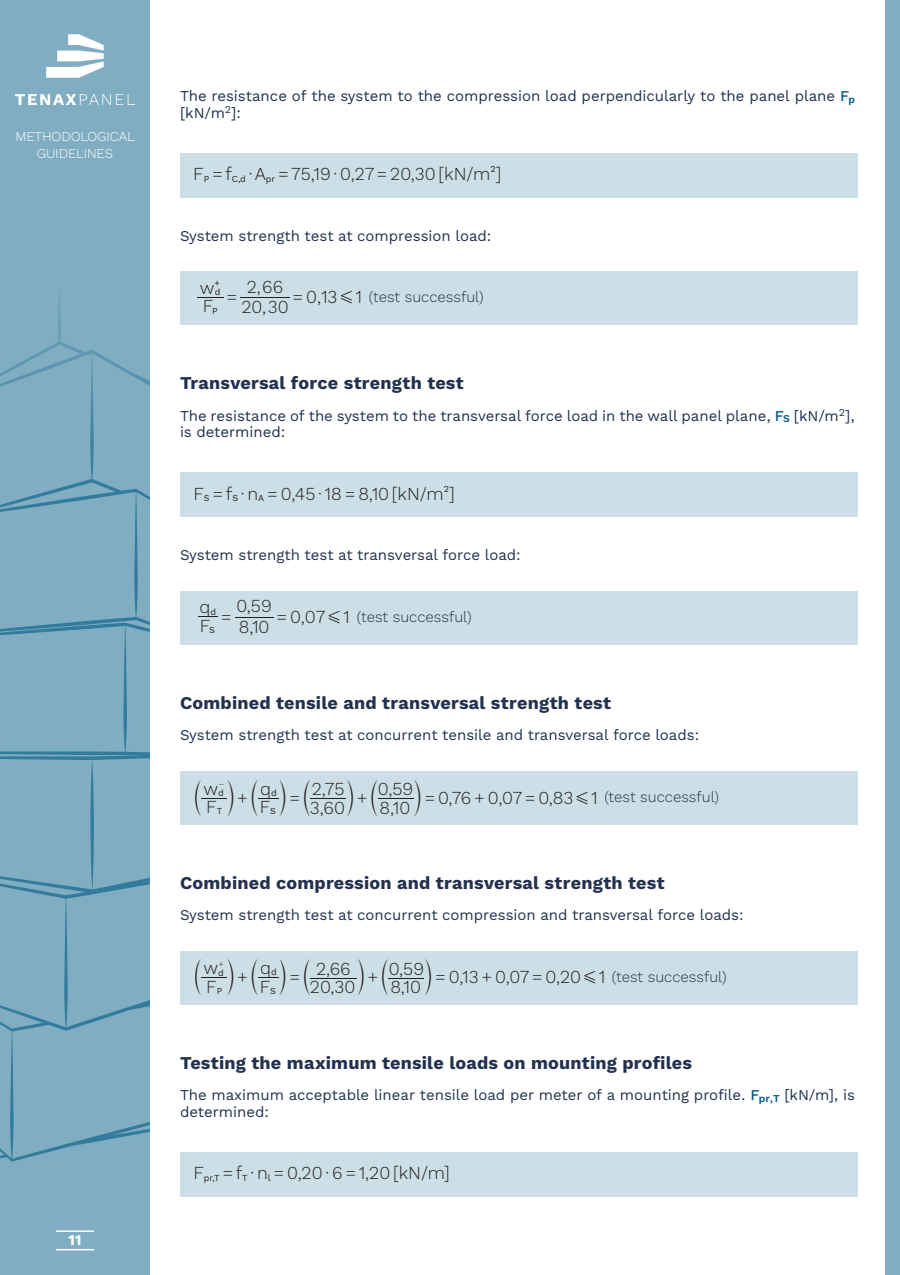
<style>
.page{position:relative;width:900px;height:1275px;background:#fff}
.page>*{position:absolute;margin:0;border:0;box-sizing:border-box;transform-origin:0 0}
.t1{font:300 18px "Work Sans";color:#231f20}
.mazais_virsraksts{font:700 18px "Work Sans";letter-spacing:.01em;color:#22314e}
.t2{font:17.55px "MM Variable A";color:#231f20}
.teksts{font:15px/16.5px "Work Sans";color:#22314e}
.specteksts_platāks{font:300 15px "Work Sans";color:#22314e}
.t3{font:700 15px "Work Sans";color:#fff}
.t4{font:300 13.5px/16.2px "Work Sans";letter-spacing:-.01em;color:#fff;text-align:center}
.t5{font:300 9px "Work Sans";color:#231f20}
.t6{font:9px "Work Sans";color:#231f20}
.s1{font-weight:500;color:#005a84}
.s2{font-weight:400;font-size:9px}
.s3{font-family:"MM Relation";font-weight:400}
.s4{font-family:"Work Sans";font-weight:300;font-size:18px}
.s5{font-family:"MM Variable A";font-weight:400;font-size:17.55px}
</style>
<div class="page">
<div style="left:0;top:0;width:150px;height:1275px;background:#80adc2"></div>
<svg style="left:0;top:477px;width:150px;height:755px"></svg>
<div style="left:885px;top:0;width:15px;height:1275px;background:#80adc2"></div>
<hr style="left:56px;top:1230px;width:38px;height:2px;background:#fff">
<hr style="left:56px;top:1249px;width:38px;height:1px;background:#fff">
<svg style="left:15px;top:94px;width:120px;height:11px"></svg>
<svg style="left:46px;top:34px;width:58px;height:44px"></svg>
<div style="left:180px;top:153px;width:678px;height:45px;background:#ccdee6"></div>
<div style="left:180px;top:272px;width:678px;height:54px;background:#ccdee6"></div>
<div style="left:180px;top:472px;width:678px;height:46px;background:#ccdee6"></div>
<div style="left:180px;top:591px;width:678px;height:54px;background:#ccdee6"></div>
<div style="left:180px;top:771px;width:678px;height:54px;background:#ccdee6"></div>
<div style="left:180px;top:951px;width:678px;height:54px;background:#ccdee6"></div>
<div style="left:180px;top:1152px;width:678px;height:45px;background:#ccdee6"></div>
<svg style="left:198px;top:297px;width:26px;height:1px"></svg>
<hr style="left:240px;top:297px;width:50px;height:1px;background:#231f20">
<hr style="left:235px;top:617px;width:39px;height:1px;background:#231f20">
<svg style="left:201px;top:798px;width:26px;height:1px"></svg>
<svg style="left:258px;top:798px;width:21px;height:1px"></svg>
<hr style="left:310px;top:798px;width:36px;height:1px;background:#231f20">
<hr style="left:378px;top:798px;width:36px;height:1px;background:#231f20">
<svg style="left:201px;top:977px;width:26px;height:1px"></svg>
<svg style="left:258px;top:977px;width:21px;height:1px"></svg>
<hr style="left:388px;top:978px;width:36px;height:1px;background:#231f20">
<hr style="left:310px;top:978px;width:47px;height:1px;background:#231f20">
<p class="t4" style="left:15px;top:128px;width:121px">METHODOLOGICAL<br>GUIDELINES</p>
<p class="t3" style="left:69px;top:1228px;width:14px">11</p>
<p class="teksts" style="left:180px;top:87px;width:676px">The resistance of the system to the compression load perpendicularly to the panel plane <span class="s1">F</span><sub>p </sub>[kN/m<sup>2</sup>]:</p>
<p class="t1" style="left:193px;top:163px;width:310px">F<span class="s2">P</span> =f<span class="s2">C,d</span> ∙A<span class="s2">pr</span> =75,19 ∙ 0,27= 20,30 [kN/m<sup>2</sup>]</p>
<p class="teksts" style="left:180px;top:227px;width:313px">System strength test at compression load:</p>
<p class="t6" style="left:214px;top:278px;width:7px">+</p>
<p class="t1" style="left:200px;top:277px;width:22px">w<span class="s2">d</span></p>
<p class="t1" style="left:203px;top:295px;width:16px">F<span class="s2">P</span></p>
<p class="t1" style="left:247px;top:276px;width:38px">2,66</p>
<p class="t1" style="left:227px;top:286px;width:12px">=</p>
<p class="t1" style="left:293px;top:286px;width:71px">=0,13<span class="s3">G</span>1</p>
<p class="t1" style="left:241px;top:297px;width:49px">20,30</p>
<p class="specteksts_platāks" style="left:369px;top:286px;width:116px">(test successful)</p>
<p class="mazais_virsraksts" style="left:180px;top:370px;width:285px">Transversal force strength test</p>
<p class="teksts" style="left:180px;top:407px;width:677px">The resistance of the system to the transversal force load in the wall panel plane, <span class="s1">F</span><sub>S</sub> [kN/m<sup>2</sup>], is determined:</p>
<p class="t1" style="left:193px;top:483px;width:263px">F<span class="s2">S</span> =f<span class="s2">S</span> ∙ n<span class="s2">A</span> = 0,45 ∙18 = 8,10 [kN/m<sup>2</sup>]</p>
<p class="teksts" style="left:180px;top:546px;width:342px">System strength test at transversal force load:</p>
<p class="t1" style="left:236px;top:596px;width:37px">0,59</p>
<p class="t1" style="left:199px;top:597px;width:18px">q<span class="s2">d</span></p>
<p class="t1" style="left:221px;top:606px;width:12px">=</p>
<p class="t1" style="left:276px;top:606px;width:75px">=0,07<span class="s3">G</span>1</p>
<p class="t1" style="left:200px;top:615px;width:17px">F<span class="s2">S</span></p>
<p class="t1" style="left:239px;top:616px;width:32px">8,10</p>
<p class="specteksts_platāks" style="left:357px;top:606px;width:116px">(test successful)</p>
<p class="mazais_virsraksts" style="left:180px;top:689px;width:433px">Combined tensile and transversal strength test</p>
<p class="teksts" style="left:180px;top:726px;width:521px">System strength test at concurrent tensile and transversal force loads:</p>
<p class="t2" style="left:194px;top:786px;width:9px">C</p>
<p class="t2" style="left:227px;top:786px;width:84px">M<span class="s4">+</span>C M<span class="s4">=</span>C</p>
<p class="t2" style="left:347px;top:786px;width:32px">M<span class="s4">+</span>C</p>
<p class="t1" style="left:415px;top:787px;width:185px"><span class="s5">M</span> = 0,76 + 0,07= 0,83 <span class="s3">G</span> 1</p>
<p class="t1" style="left:312px;top:779px;width:34px">2,75</p>
<p class="t1" style="left:378px;top:779px;width:37px">0,59</p>
<p class="t5" style="left:218px;top:779px;width:7px">–</p>
<p class="t1" style="left:260px;top:778px;width:18px">q<span class="s2">d</span></p>
<p class="t1" style="left:203px;top:778px;width:22px">w<span class="s2">d</span></p>
<p class="t1" style="left:260px;top:796px;width:18px">F<span class="s2">S</span></p>
<p class="t1" style="left:206px;top:796px;width:17px">F<span class="s2">T</span></p>
<p class="t1" style="left:310px;top:797px;width:37px">3,60</p>
<p class="t1" style="left:380px;top:797px;width:32px">8,10</p>
<p class="specteksts_platāks" style="left:604px;top:786px;width:116px">(test successful)</p>
<p class="mazais_virsraksts" style="left:180px;top:869px;width:486px">Combined compression and transversal strength test</p>
<p class="teksts" style="left:180px;top:906px;width:565px">System strength test at concurrent compression and transversal force loads:</p>
<p class="t2" style="left:194px;top:966px;width:9px">C</p>
<p class="t2" style="left:227px;top:966px;width:84px">M<span class="s4">+</span>C M<span class="s4">=</span>C</p>
<p class="t2" style="left:358px;top:966px;width:32px">M<span class="s4">+</span>C</p>
<p class="t1" style="left:425px;top:967px;width:182px"><span class="s5">M</span> = 0,13 + 0,07= 0,20 <span class="s3">G</span> 1</p>
<p class="t5" style="left:218px;top:958px;width:7px">+</p>
<p class="t1" style="left:316px;top:958px;width:36px">2,66</p>
<p class="t1" style="left:389px;top:958px;width:37px">0,59</p>
<p class="t1" style="left:260px;top:957px;width:18px">q<span class="s2">d</span></p>
<p class="t1" style="left:203px;top:958px;width:22px">w<span class="s2">d</span></p>
<p class="t1" style="left:260px;top:976px;width:18px">F<span class="s2">S</span></p>
<p class="t1" style="left:206px;top:976px;width:18px">F<span class="s2">P</span></p>
<p class="t1" style="left:310px;top:976px;width:47px">20,30</p>
<p class="t1" style="left:390px;top:976px;width:32px">8,10</p>
<p class="specteksts_platāks" style="left:612px;top:966px;width:116px">(test successful)</p>
<p class="mazais_virsraksts" style="left:180px;top:1049px;width:513px">Testing the maximum tensile loads on mounting profiles</p>
<p class="teksts" style="left:180px;top:1086px;width:677px">The maximum acceptable linear tensile load per meter of a mounting profile. <span class="s1">F</span><sub>pr,T</sub> [kN/m], is determined:</p>
<p class="t1" style="left:193px;top:1162px;width:258px">F<span class="s2">pr,T</span> =f<span class="s2">T</span> ∙ n<span class="s2">l</span> = 0,20 ∙ 6 =1,20 [kN/m]</p>
</div>
